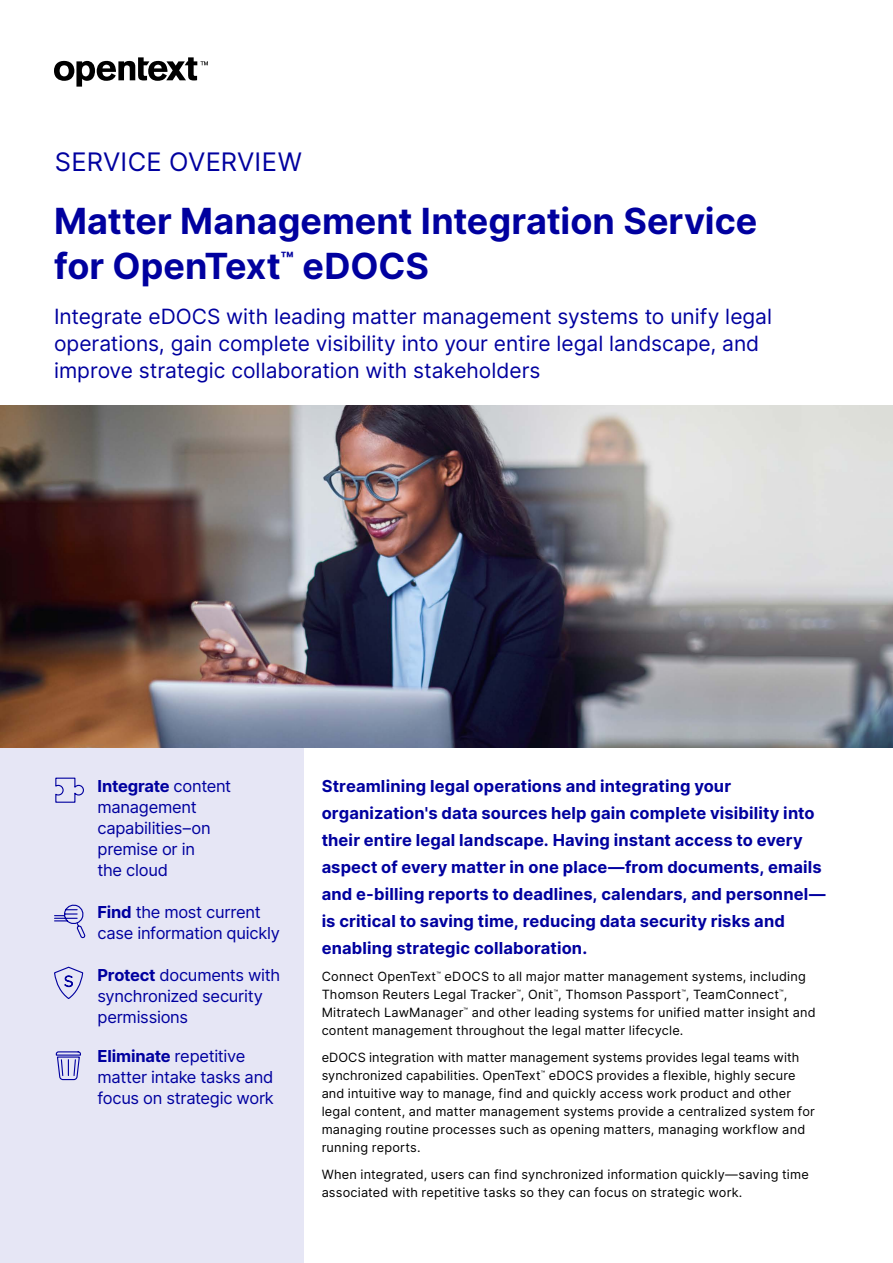
<style>
.page{position:relative;width:893px;height:1263px;background:#fff}
.page>*{position:absolute;margin:0;border:0;box-sizing:border-box;transform-origin:0 0}
.t1{font:700 36px/45px "Inter";color:#00009f}
.Document_type{font:25.5px "Inter";letter-spacing:.01em;color:#00009f}
.t2{font:21px/27px "Inter";color:#00009f}
.Introduction_Paragra{font:700 16.5px/27px "Inter";letter-spacing:.005em;color:#00009f}
.Sidebar_Stat{font:16.5px/21px "Inter";letter-spacing:-.015em;color:#00009f}
.Body{font:12.75px/18px "Inter";letter-spacing:.015em;color:#000}
.s1{font-weight:700}
</style>
<div class="page">
<svg style="left:54px;top:57px;width:154px;height:30px"></svg>
<div style="left:0;top:747px;width:304px;height:516px;background:#e6e6f5"></div>
<img style="left:0;top:405px;width:893px;height:342px">
<svg style="left:55px;top:777px;width:29px;height:26px"></svg>
<svg style="left:54px;top:904px;width:32px;height:35px"></svg>
<svg style="left:54px;top:966px;width:30px;height:33px"></svg>
<svg style="left:55px;top:1051px;width:26px;height:30px"></svg>
<p class="Document_type" style="left:55px;top:143px;width:248px">SERVICE OVERVIEW</p>
<h1 class="t1" style="left:54px;top:198px;width:705px">Matter Management Integration Service for OpenText<sup>™</sup> eDOCS</h1>
<h2 class="t2" style="left:54px;top:302px;width:720px">Integrate eDOCS with leading matter management systems to unify legal operations, gain complete visibility into your entire legal landscape, and improve strategic collaboration with stakeholders</h2>
<p class="Sidebar_Stat" style="left:98px;top:775px;width:135px"><span class="s1">Integrate</span> content management capabilities–on premise or in<br>the cloud</p>
<p class="Sidebar_Stat" style="left:98px;top:901px;width:184px"><span class="s1">Find</span> the most current case information quickly</p>
<p class="Sidebar_Stat" style="left:98px;top:964px;width:184px"><span class="s1">Protect</span> documents with synchronized security permissions</p>
<p class="Sidebar_Stat" style="left:98px;top:1045px;width:178px"><span class="s1">Eliminate</span> repetitive matter intake tasks and focus on strategic work</p>
<p class="Introduction_Paragra" style="left:322px;top:772px;width:505px">Streamlining legal operations and integrating your organization's data sources help gain complete visibility into their entire legal landscape. Having instant access to every aspect of every matter in one place—from documents, emails and e-billing reports to deadlines, calendars, and personnel— is critical to saving time, reducing data security risks and enabling strategic collaboration.</p>
<p class="Body" style="left:322px;top:967px;width:496px">Connect OpenText<sup>™</sup> eDOCS to all major matter management systems, including Thomson Reuters Legal Tracker<sup>™</sup>, Onit<sup>™</sup>, Thomson Passport<sup>™</sup>, TeamConnect<sup>™</sup>, Mitratech LawManager<sup>™</sup> and other leading systems for unified matter insight and content management throughout the legal matter lifecycle.</p>
<p class="Body" style="left:322px;top:1048px;width:495px">eDOCS integration with matter management systems provides legal teams with synchronized capabilities. OpenText<sup>™</sup> eDOCS provides a flexible, highly secure and intuitive way to manage, find and quickly access work product and other legal content, and matter management systems provide a centralized system for managing routine processes such as opening matters, managing workflow and running reports.</p>
<p class="Body" style="left:322px;top:1165px;width:489px">When integrated, users can find synchronized information quickly—saving time associated with repetitive tasks so they can focus on strategic work.</p>
</div>
